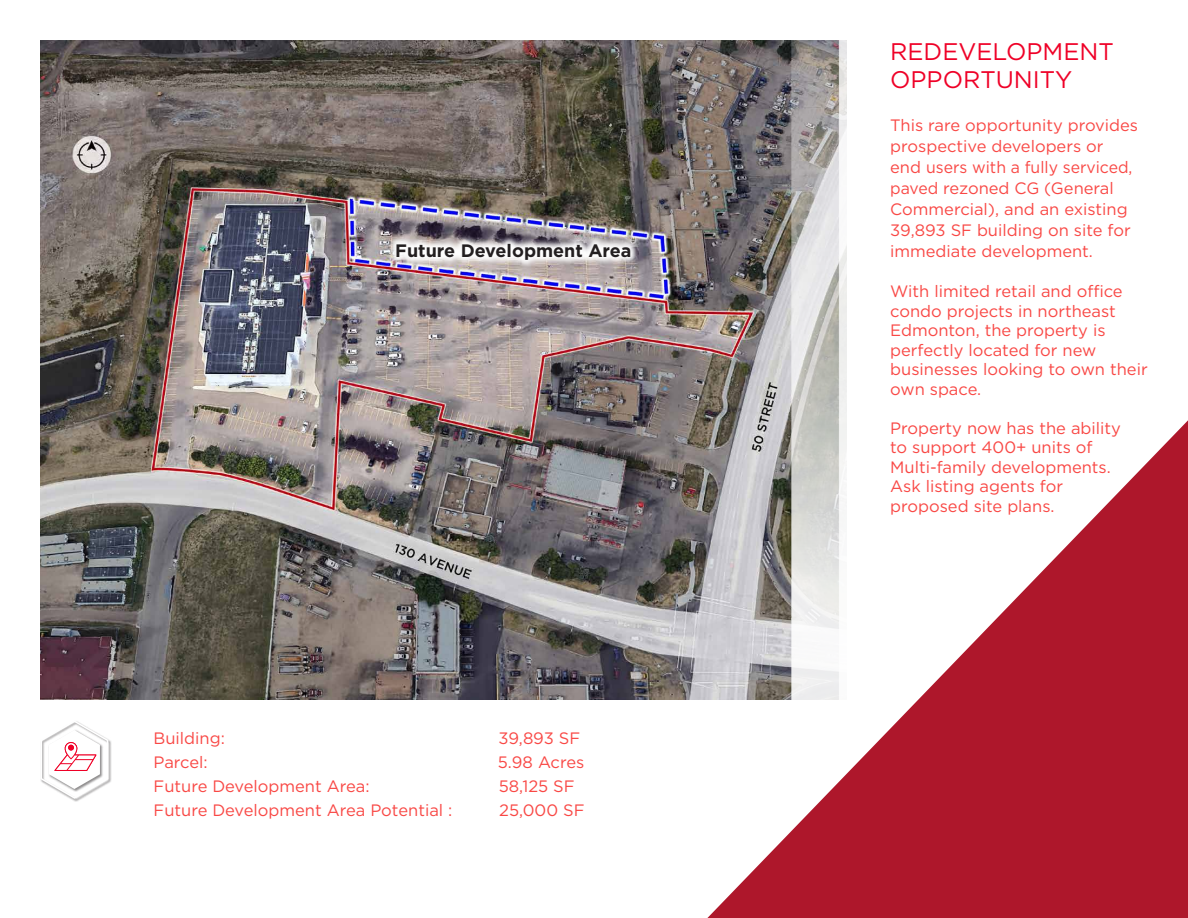
<style>
.page{position:relative;width:1188px;height:918px;background:#fff}
.page>*{position:absolute;margin:0;border:0;box-sizing:border-box;transform-origin:0 0}
.t1{font:24px/28.8px "Gotham";color:#ef0027}
.t2{font:700 18px "Gotham";color:#231f20}
.t3{font:16.5px/19.5px "Gotham";color:#f94845}
</style>
<div class="page">
<img style="left:40px;top:40px;width:752px;height:659px">
<svg style="left:792px;top:40px;width:47px;height:374px;background:#bebcba"></svg>
<svg style="left:582px;top:414px;width:606px;height:504px"></svg>
<svg style="left:387px;top:234px;width:254px;height:36px"></svg>
<div style="left:40px;top:720px;width:72px;height:82px;background:#231f20;opacity:.5"></div>
<svg style="left:40px;top:720px;width:69px;height:80px"></svg>
<p class="t2" style="left:395px;top:239px;width:238px">Future Development Area</p>
<p class="t3" style="left:154px;top:728px;width:73px">Building:</p>
<p class="t3" style="left:498px;top:728px;width:83px">39,893 SF</p>
<p class="t3" style="left:154px;top:752px;width:56px">Parcel:</p>
<p class="t3" style="left:498px;top:752px;width:88px">5.98 Acres</p>
<p class="t3" style="left:154px;top:776px;width:218px">Future Development Area:</p>
<p class="t3" style="left:499px;top:776px;width:77px">58,125 SF</p>
<p class="t3" style="left:154px;top:800px;width:300px">Future Development Area Potential :</p>
<p class="t3" style="left:499px;top:800px;width:87px">25,000 SF</p>
<p class="t1" style="left:890px;top:36px;width:225px">REDEVELOPMENT<br>OPPORTUNITY</p>
<p class="t3" style="left:890px;top:115px;width:249px">This rare opportunity provides</p>
<p class="t3" style="left:890px;top:135px;width:244px;line-height:21px">prospective developers or end users with a fully serviced, paved rezoned CG (General<br>Commercial), and an existing<br>39,893 SF building on site for immediate development.</p>
<p class="t3" style="left:890px;top:281px;width:259px">With limited retail and office condo projects in northeast<br>Edmonton, the property is perfectly located for new businesses looking to own their own space.</p>
<p class="t3" style="left:890px;top:418px;width:232px">Property now has the ability to support 400+ units of<br>Multi-family developments.<br>Ask listing agents for proposed site plans.</p>
</div>
